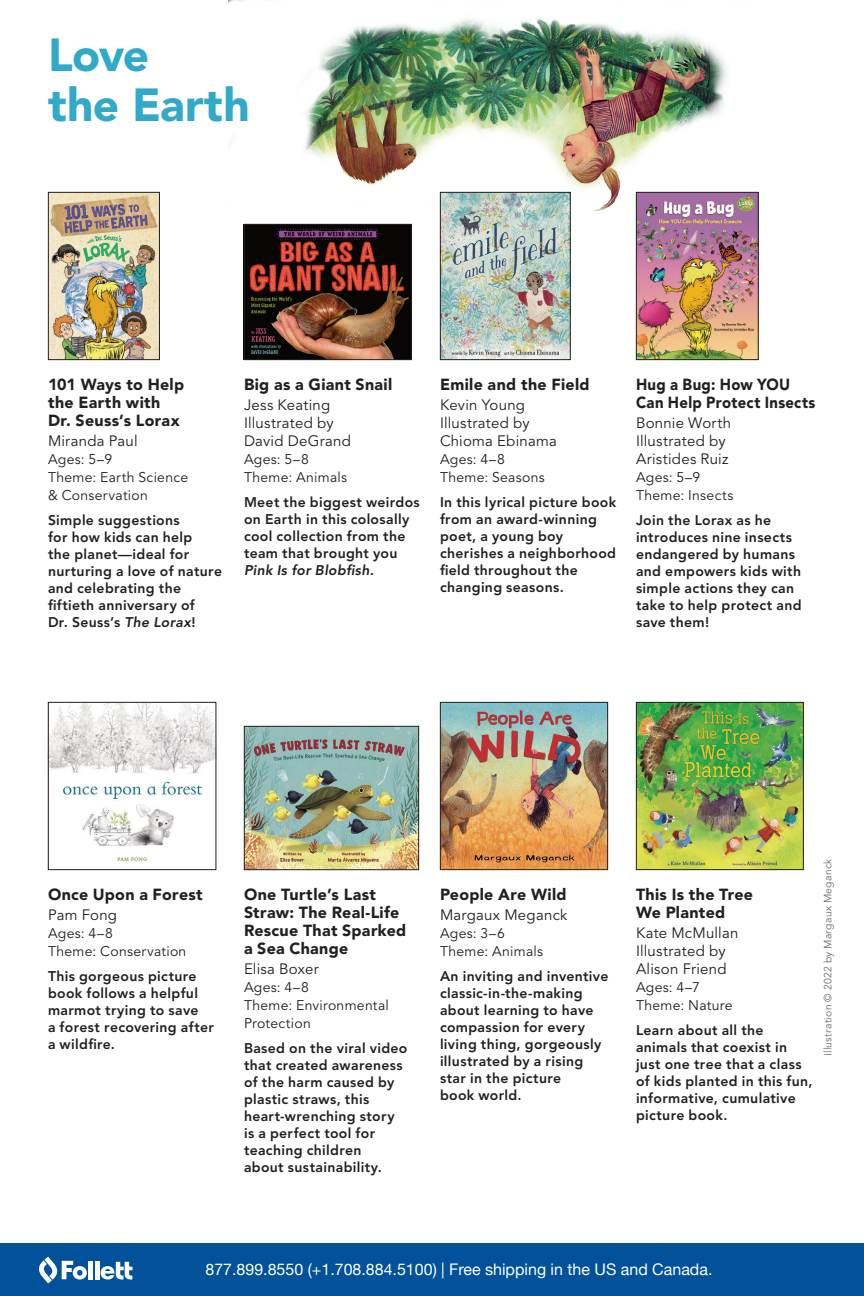
<style>
.page{position:relative;width:864px;height:1296px;background:#fff}
.page>*{position:absolute;margin:0;border:0;box-sizing:border-box;transform-origin:0 0}
.Section_Head{font:900 46px/50px "Avenir LT Pro";letter-spacing:-.01em;color:#31a9c8}
.T2{font:900 16px/18px "Avenir LT Pro";letter-spacing:.02em;color:#231f20}
.t1{font:16px "Helvetica Neue";color:#fff}
.T2-2{font:900 16px/18px "Avenir LT Pro";letter-spacing:.02em;color:#231f20;scale:.93 1}
.A2{font:15px/18px "Avenir LT Pro";letter-spacing:.015em;color:#231f20}
.D2{font:800 14px/17px "Avenir LT Pro";letter-spacing:.025em;color:#231f20}
.is2{font:14px/18px "Avenir LT Pro";letter-spacing:.02em;color:#231f20}
.Credit{font:10.4px "Avenir LT Pro";letter-spacing:.025em;color:#6c6d70}
.s1{font-style:italic}
</style>
<div class="page">
<img style="left:228px;top:0;width:527px;height:226px">
<div style="left:0;top:1243px;width:864px;height:53px;background:#01519b"></div>
<div style="left:88px;top:1261px;width:5px;height:18px;background:#fff"></div>
<hr style="left:95px;top:1261px;width:4px;height:18px;background:#fff">
<svg style="left:101px;top:1262px;width:32px;height:18px"></svg>
<svg style="left:39px;top:1257px;width:48px;height:26px"></svg>
<img style="left:50px;top:194px;width:108px;height:164px">
<div style="left:48px;top:192px;width:112px;height:168px;border:1px solid #231f20"></div>
<img style="left:246px;top:226px;width:164px;height:132px">
<div style="left:244px;top:224px;width:168px;height:136px;border:1px solid #231f20"></div>
<img style="left:442px;top:194px;width:127px;height:164px">
<div style="left:440px;top:192px;width:131px;height:168px;border:1px solid #231f20"></div>
<img style="left:638px;top:194px;width:119px;height:164px">
<div style="left:636px;top:192px;width:123px;height:168px;border:1px solid #231f20"></div>
<img style="left:50px;top:704px;width:164px;height:158px">
<div style="left:48px;top:702px;width:168px;height:168px;border:1px solid #231f20"></div>
<img style="left:246px;top:728px;width:171px;height:140px">
<div style="left:244px;top:726px;width:175px;height:144px;border:1px solid #231f20"></div>
<img style="left:442px;top:704px;width:164px;height:164px">
<div style="left:440px;top:702px;width:168px;height:168px;border:1px solid #231f20"></div>
<img style="left:638px;top:704px;width:164px;height:164px">
<div style="left:636px;top:702px;width:168px;height:168px;border:1px solid #231f20"></div>
<p class="Section_Head" style="left:48px;top:30px;width:203px">Love<br>the Earth</p>
<p class="T2" style="left:48px;top:375px;width:138px">101 Ways to Help the Earth with<br>Dr. Seuss’s Lorax</p>
<p class="A2" style="left:48px;top:432px;width:91px">Miranda Paul</p>
<p class="is2" style="left:48px;top:450px;width:66px">Ages: 5–9</p>
<p class="is2" style="left:48px;top:468px;width:142px">Theme: Earth Science &amp; Conservation</p>
<p class="D2" style="left:48px;top:511px;width:176px">Simple suggestions<br>for how kids can help<br>the planet—ideal for nurturing a love of nature and celebrating the fiftieth anniversary of<br>Dr. Seuss’s <span class="s1">The Lorax</span>!</p>
<p class="T2" style="left:244px;top:375px;width:150px">Big as a Giant Snail</p>
<p class="A2" style="left:244px;top:396px;width:109px">Jess Keating<br>Illustrated by<br>David DeGrand</p>
<p class="is2" style="left:244px;top:450px;width:66px">Ages: 5–8</p>
<p class="is2" style="left:244px;top:468px;width:105px">Theme: Animals</p>
<p class="D2" style="left:244px;top:493px;width:177px">Meet the biggest weirdos on Earth in this colosally cool collection from the team that brought you<br><span class="s1">Pink Is for Blobfish.</span></p>
<p class="T2" style="left:440px;top:375px;width:151px">Emile and the Field</p>
<p class="A2" style="left:440px;top:396px;width:118px">Kevin Young<br>Illustrated by<br>Chioma Ebinama</p>
<p class="is2" style="left:440px;top:450px;width:66px">Ages: 4–8</p>
<p class="is2" style="left:440px;top:468px;width:106px">Theme: Seasons</p>
<p class="D2" style="left:440px;top:493px;width:178px">In this lyrical picture book from an award-winning poet, a young boy cherishes a neighborhood field throughout the changing seasons.</p>
<p class="T2-2" style="left:636px;top:375px;width:195px">Hug a Bug: How YOU<br>Can Help Protect Insects</p>
<p class="A2" style="left:636px;top:414px;width:97px">Bonnie Worth<br>Illustrated by<br>Aristides Ruiz</p>
<p class="is2" style="left:636px;top:468px;width:66px">Ages: 5–9</p>
<p class="is2" style="left:636px;top:486px;width:99px">Theme: Insects</p>
<p class="D2" style="left:636px;top:511px;width:167px">Join the Lorax as he introduces nine insects endangered by humans and empowers kids with simple actions they can take to help protect and save them!</p>
<p class="T2" style="left:48px;top:885px;width:156px">Once Upon a Forest</p>
<p class="A2" style="left:48px;top:906px;width:71px">Pam Fong</p>
<p class="is2" style="left:48px;top:924px;width:66px">Ages: 4–8</p>
<p class="is2" style="left:48px;top:942px;width:140px">Theme: Conservation</p>
<p class="D2" style="left:48px;top:967px;width:167px">This gorgeous picture book follows a helpful marmot trying to save<br>a forest recovering after a wildfire.</p>
<p class="T2" style="left:244px;top:885px;width:164px">One Turtle’s Last<br>Straw: The Real-Life<br>Rescue That Sparked a Sea Change</p>
<p class="A2" style="left:244px;top:960px;width:76px">Elisa Boxer</p>
<p class="is2" style="left:244px;top:978px;width:66px">Ages: 4–8</p>
<p class="is2" style="left:244px;top:996px;width:146px">Theme: Environmental<br>Protection</p>
<p class="D2" style="left:244px;top:1039px;width:165px">Based on the viral video that created awareness of the harm caused by plastic straws, this heart-wrenching story is a perfect tool for teaching children<br>about sustainability.</p>
<p class="T2" style="left:440px;top:885px;width:128px">People Are Wild</p>
<p class="A2" style="left:440px;top:906px;width:129px">Margaux Meganck</p>
<p class="is2" style="left:440px;top:924px;width:66px">Ages: 3–6</p>
<p class="is2" style="left:440px;top:942px;width:105px">Theme: Animals</p>
<p class="D2" style="left:440px;top:967px;width:170px">An inviting and inventive classic-in-the-making about learning to have compassion for every living thing, gorgeously illustrated by a rising star in the picture<br>book world.</p>
<p class="T2" style="left:636px;top:885px;width:119px">This Is the Tree<br>We Planted</p>
<p class="A2" style="left:636px;top:924px;width:104px">Kate McMullan<br>Illustrated by<br>Alison Friend</p>
<p class="is2" style="left:636px;top:978px;width:66px">Ages: 4–7</p>
<p class="is2" style="left:636px;top:996px;width:98px">Theme: Nature</p>
<p class="D2" style="left:636px;top:1021px;width:178px">Learn about all the animals that coexist in just one tree that a class of kids planted in this fun, informative, cumulative picture book.</p>
<p class="Credit" style="left:822px;top:1056px;width:199px;rotate:-90deg">Illustration © 2022 by Margaux Meganck</p>
<p class="t1" style="left:205px;top:1258px;width:509px">877.899.8550 (+1.708.884.5100) | Free shipping in the US and Canada.</p>
</div>
